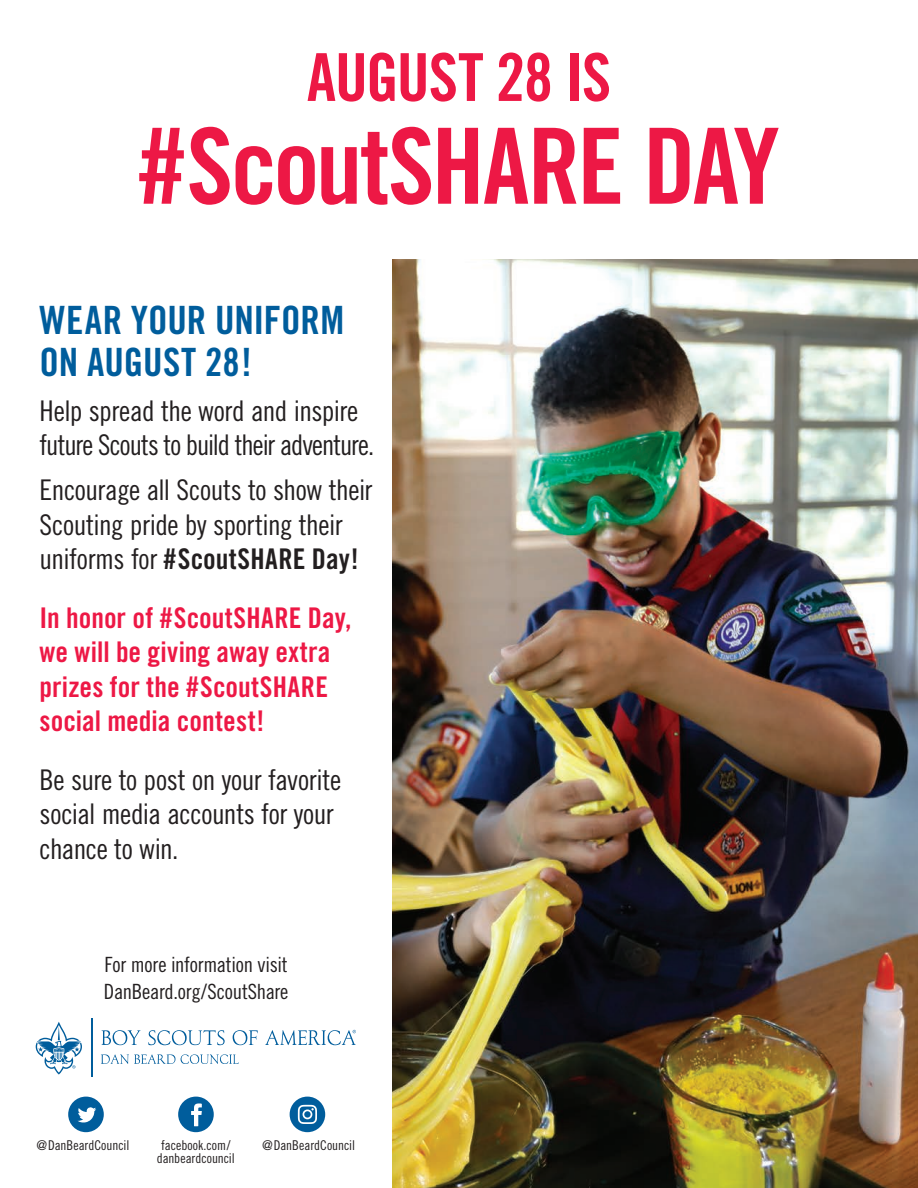
<style>
.page{position:relative;width:918px;height:1188px;background:#fff}
.page>*{position:absolute;margin:0;border:0;box-sizing:border-box;transform-origin:0 0}
.t1{font:105.15px "Trade Gothic Bold Cond Twenty";letter-spacing:-.025em;color:#ed1845}
.t2{font:66.15px "Trade Gothic Bold Cond Twenty";letter-spacing:-.02em;color:#ed1845}
.t3{font:39px/42px "Trade Gothic Bold Cond Twenty";color:#005d9c}
.t4{font:28.5px/34.5px "Trade Gothic Cond Eighteen";letter-spacing:-.02em;color:#231f20}
.t5{font:28.5px/34.5px "Trade Gothic Bold Cond Twenty";letter-spacing:.005em;color:#ed1845}
.t6{font:21px/27px "Trade Gothic Cond Eighteen";letter-spacing:-.015em;color:#231f20}
.t7{font:13.5px/13.5px "Trade Gothic Cond Eighteen";color:#231f20;text-align:center}
.s1{font-family:"Trade Gothic Cond Eighteen";color:#231f20}
.s2{color:#231f20}
</style>
<div class="page">
<hr style="left:91px;top:1018px;width:1px;height:59px;background:#005d9c">
<svg style="left:36px;top:1022px;width:46px;height:53px"></svg>
<svg style="left:101px;top:1030px;width:255px;height:15px"></svg>
<svg style="left:101px;top:1054px;width:138px;height:10px"></svg>
<img style="left:392px;top:259px;width:526px;height:929px">
<svg style="left:71px;top:1099px;width:30px;height:30px"></svg>
<div style="left:68px;top:1097px;width:36px;height:35px;border:6px solid #005d9c;border-radius:50%"></div>
<svg style="left:181px;top:1099px;width:30px;height:30px"></svg>
<div style="left:178px;top:1097px;width:36px;height:35px;border:6px solid #005d9c;border-radius:50%"></div>
<svg style="left:292px;top:1099px;width:30px;height:30px"></svg>
<svg style="left:304px;top:1111px;width:7px;height:7px"></svg>
<div style="left:290px;top:1097px;width:35px;height:35px;border:6px solid #005d9c;border-radius:50%"></div>
<h2 class="t2" style="left:307px;top:37px;width:306px">AUGUST 28 IS</h2>
<h1 class="t1" style="left:138px;top:102px;width:643px">#ScoutSHARE DAY</h1>
<h3 class="t3" style="left:40px;top:299px;width:306px">WEAR YOUR UNIFORM<br>ON AUGUST 28!</h3>
<p class="t4" style="left:40px;top:393px;width:336px">Help spread the word and inspire future Scouts to build their adventure.</p>
<p class="t4" style="left:40px;top:473px;width:334px">Encourage all Scouts to show their<br>Scouting pride by sporting their</p>
<p class="t5" style="left:40px;top:530px;width:321px;line-height:58.5px"><span class="s1">uniforms for</span> <span class="s2">#ScoutSHARE Day!<br></span>In honor of #ScoutSHARE Day,</p>
<p class="t5" style="left:40px;top:635px;width:293px;text-align:justify">we will be giving away extra prizes for the #ScoutSHARE social media contest!</p>
<p class="t4" style="left:40px;top:762px;width:303px">Be sure to post on your favorite social media accounts for your chance to win.</p>
<p class="t6" style="left:104px;top:951px;width:186px">For more information visit<br>DanBeard.org/ScoutShare</p>
<p class="t7" style="left:37px;top:1138px;width:94px">@DanBeardCouncil</p>
<p class="t7" style="left:157px;top:1138px;width:79px">facebook.com/ danbeardcouncil</p>
<p class="t7" style="left:262px;top:1138px;width:94px">@DanBeardCouncil</p>
</div>
